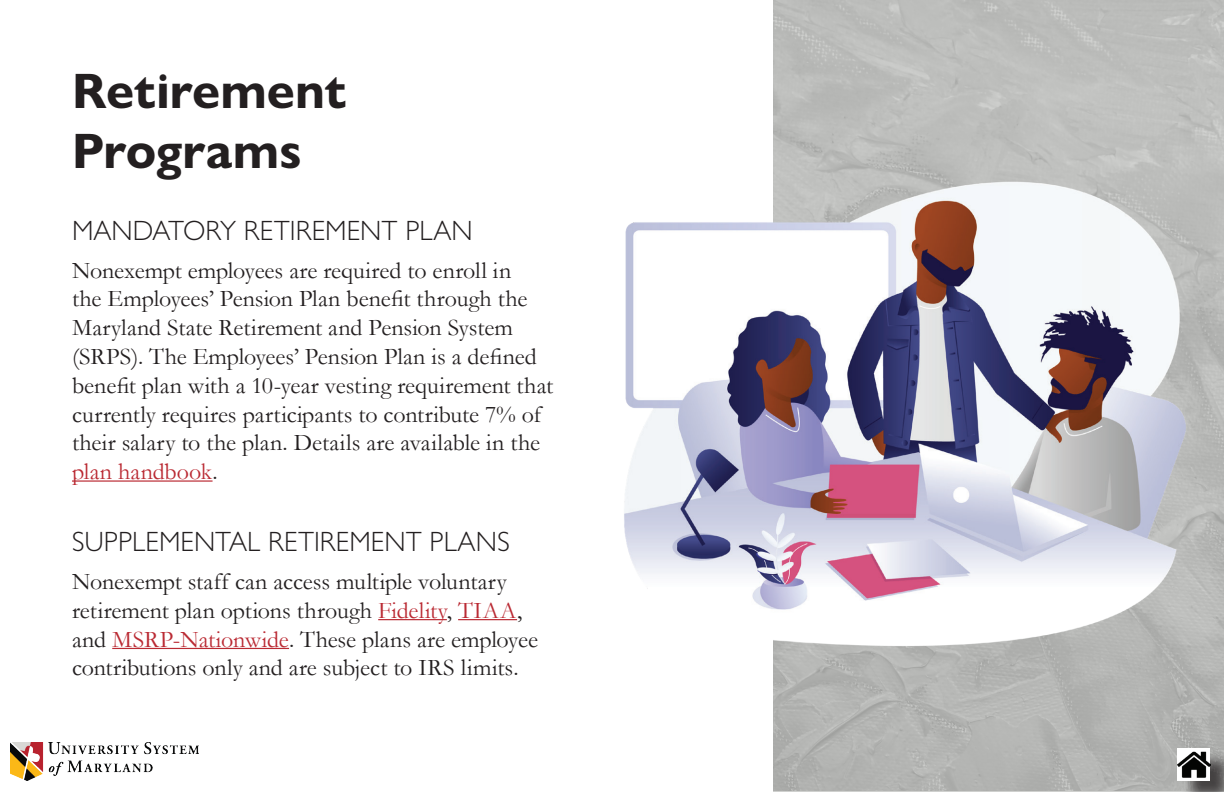
<style>
.page{position:relative;width:1224px;height:792px;background:#fff}
.page>*{position:absolute;margin:0;border:0;box-sizing:border-box;transform-origin:0 0}
.t1{font:700 50px/60px "Gill Sans Nova";color:#231f20}
.t2{font:300 28px "Gill Sans Nova";color:#231f20}
.t3{font:24px/28.8px "Garamond";color:#231f20}
.s1{color:#ba2a33}
</style>
<div class="page">
<img style="left:773px;top:0;width:451px;height:790px">
<img style="left:10px;top:742px;width:188px;height:38px">
<hr style="left:72px;top:480px;width:141px;height:2px;background:#ba2a33">
<hr style="left:378px;top:619px;width:69px;height:1px;background:#ba2a33">
<hr style="left:458px;top:619px;width:59px;height:1px;background:#ba2a33">
<hr style="left:112px;top:648px;width:177px;height:1px;background:#ba2a33">
<div style="left:1181px;top:751px;width:43px;height:41px;background:#231f20;opacity:.75"></div>
<img style="left:1178px;top:748px;width:32px;height:32px">
<img style="left:624px;top:138px;width:570px;height:543px">
<h1 class="t1" style="left:72px;top:61px;width:276px">Retirement<br>Programs</h1>
<p class="t2" style="left:72px;top:213px;width:402px">MANDATORY RETIREMENT PLAN</p>
<p class="t3" style="left:72px;top:255px;width:483px">Nonexempt employees are required to enroll in<br>the Employees’ Pension Plan benefit through the Maryland State Retirement and Pension System (SRPS). The Employees’ Pension Plan is a defined benefit plan with a 10-year vesting requirement that currently requires participants to contribute 7% of their salary to the plan. Details are available in the <span class="s1">plan handbook</span>.</p>
<p class="t2" style="left:72px;top:525px;width:439px">SUPPLEMENTAL RETIREMENT PLANS</p>
<p class="t3" style="left:72px;top:567px;width:468px">Nonexempt staff can access multiple voluntary retirement plan options through <span class="s1">Fidelity</span>, <span class="s1">TIAA</span>, and <span class="s1">MSRP-Nationwide</span>. These plans are employee contributions only and are subject to IRS limits.</p>
</div>
